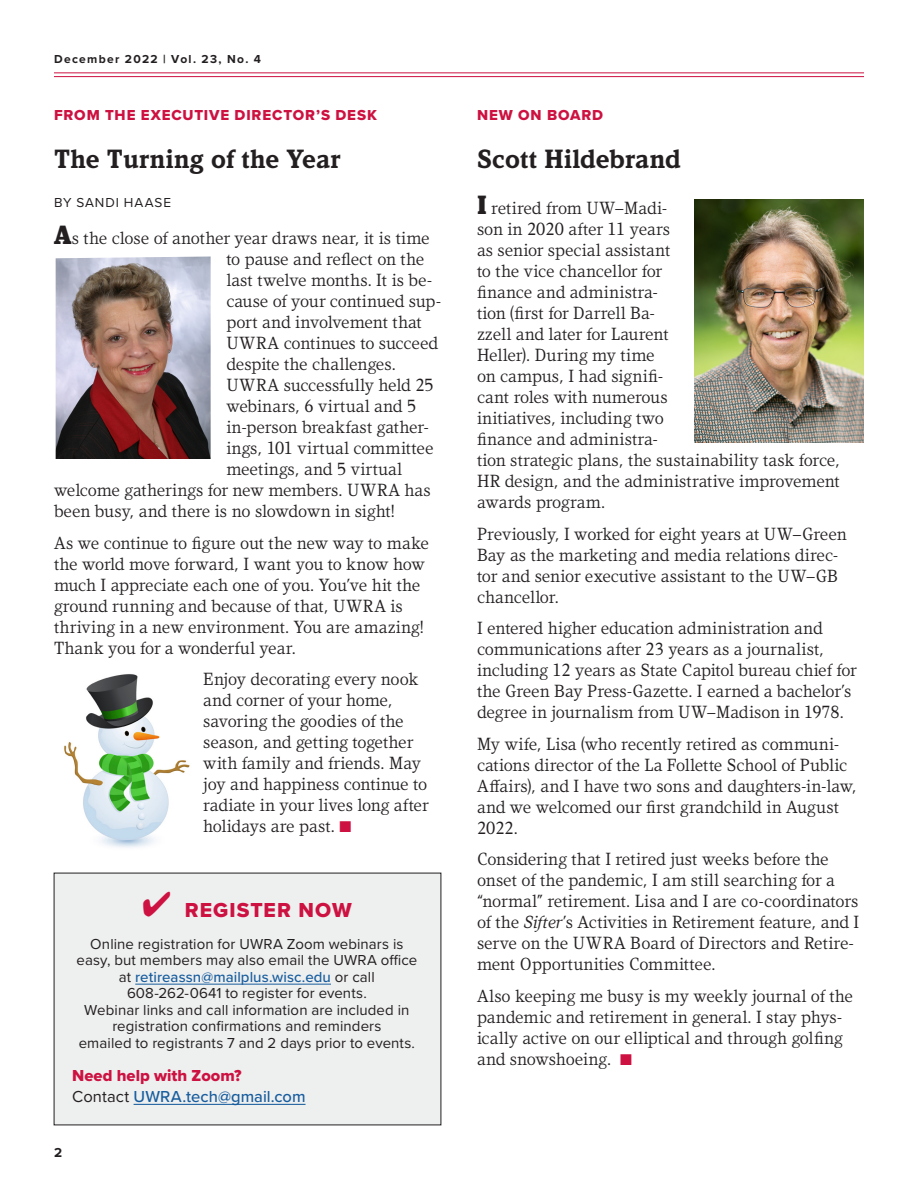
<style>
.page{position:relative;width:918px;height:1188px;background:#fff}
.page>*{position:absolute;margin:0;border:0;box-sizing:border-box;transform-origin:0 0}
.HED3-KandalBold-18-1{font:700 27px "Kandal";letter-spacing:.01em;color:#231f20}
.t1{font:21px "Proxima Nova Extrabld";letter-spacing:.05em;color:#cd1141}
.TEXTPLUS-Kandal-Book{font:18px/21px "Kandal";color:#231f20}
.TEXTPLUS-Kandal-Book-2{font:18px "Kandal";letter-spacing:.02em;color:#231f20}
.TEXTPLUS-Kandal-Book-3{font:18px "Kandal";letter-spacing:.025em;color:#231f20}
.TEXTPLUS-Kandal-Book-4{font:500 16.5px/21px "Proxima Nova";color:#175d9e}
.t2{font:15px/16.5px "Proxima Nova";letter-spacing:.005em;color:#231f20;text-align:center}
.KICKER-ProximaBlk-Re{font:15px "Proxima Nova Extrabld";letter-spacing:.06em;color:#cd1141}
.BYLINE-ProximaReg-9{font:13.5px "Proxima Nova";letter-spacing:.07em;color:#231f20}
.t3{font:700 13.5px "Proxima Nova";color:#231f20}
.t4{font:700 12px "Proxima Nova";letter-spacing:.115em;color:#231f20}
.s1{font-weight:900;font-size:27px}
.s2{color:#cd1141}
.s3{font-weight:500;color:#175d9e}
.s4{font-family:"Proxima Nova Extrabld";font-weight:400;color:#cd1141}
.s5{font-weight:400;color:#231f20}
.s6{font-style:italic}
</style>
<div class="page">
<hr style="left:54px;top:72px;width:810px;height:1px;background:#cd1141">
<hr style="left:54px;top:76px;width:810px;height:1px;background:#cd1141">
<img style="left:56px;top:257px;width:155px;height:202px">
<div style="left:54px;top:873px;width:387px;height:252px;background:#eeefef"></div>
<hr style="left:135px;top:984px;width:196px;height:1px;background:#175d9e">
<hr style="left:134px;top:1104px;width:172px;height:1px;background:#175d9e">
<img style="left:695px;top:200px;width:169px;height:242px">
<img style="left:64px;top:674px;width:126px;height:174px">
<p class="t4" style="left:54px;top:51px;width:209px">December 2022 | Vol. 23, No. 4</p>
<p class="KICKER-ProximaBlk-Re" style="left:54px;top:104px;width:324px">FROM THE EXECUTIVE DIRECTOR’S DESK</p>
<p class="HED3-KandalBold-18-1" style="left:54px;top:144px;width:288px">The Turning of the Year</p>
<p class="BYLINE-ProximaReg-9" style="left:54px;top:192px;width:119px">BY SANDI HAASE</p>
<p class="TEXTPLUS-Kandal-Book" style="left:54px;top:228px;width:377px"><span class="s1">A</span>s the close of another year draws near, it is time</p>
<p class="TEXTPLUS-Kandal-Book" style="left:226px;top:249px;width:199px">to pause and reflect on the</p>
<p class="TEXTPLUS-Kandal-Book" style="left:226px;top:270px;width:207px">last twelve months. It is be-</p>
<p class="TEXTPLUS-Kandal-Book" style="left:226px;top:291px;width:216px">cause of your continued sup-</p>
<p class="TEXTPLUS-Kandal-Book" style="left:226px;top:312px;width:197px">port and involvement that</p>
<p class="TEXTPLUS-Kandal-Book" style="left:226px;top:333px;width:213px">UWRA continues to succeed</p>
<p class="TEXTPLUS-Kandal-Book" style="left:226px;top:354px;width:171px">despite the challenges.</p>
<p class="TEXTPLUS-Kandal-Book" style="left:226px;top:375px;width:209px">UWRA successfully held 25</p>
<p class="TEXTPLUS-Kandal-Book-3" style="left:226px;top:396px;width:191px">webinars, 6 virtual and 5</p>
<p class="TEXTPLUS-Kandal-Book" style="left:226px;top:417px;width:204px">in-person breakfast gather-</p>
<p class="TEXTPLUS-Kandal-Book-2" style="left:226px;top:438px;width:209px">ings, 101 virtual committee</p>
<p class="TEXTPLUS-Kandal-Book-2" style="left:226px;top:459px;width:177px">meetings, and 5 virtual</p>
<p class="TEXTPLUS-Kandal-Book" style="left:54px;top:480px;width:378px">welcome gatherings for new members. UWRA has</p>
<p class="TEXTPLUS-Kandal-Book" style="left:54px;top:501px;width:342px">been busy, and there is no slowdown in sight!</p>
<p class="TEXTPLUS-Kandal-Book" style="left:54px;top:532px;width:377px">As we continue to figure out the new way to make the world move forward, I want you to know how much I appreciate each one of you. You’ve hit the ground running and because of that, UWRA is thriving in a new environment. You are amazing!<br>Thank you for a wonderful year.</p>
<p class="TEXTPLUS-Kandal-Book" style="left:203px;top:669px;width:227px">Enjoy decorating every nook and corner of your home, savoring the goodies of the season, and getting together with family and friends. May joy and happiness continue to radiate in your lives long after holidays are past. <span class="s2">■</span></p>
<p class="t1" style="left:142px;top:895px;width:211px">✔ REGISTER NOW</p>
<p class="t2" style="left:76px;top:935px;width:342px">Online registration for UWRA Zoom webinars is easy, but members may also email the UWRA office at <span class="s3">retireassn@mailplus.wisc.edu</span> or call 608-262-0641 to register for events.</p>
<p class="t2" style="left:84px;top:1001px;width:327px">Webinar links and call information are included in registration confirmations and reminders</p>
<p class="t2" style="left:79px;top:1034px;width:338px">emailed to registrants 7 and 2 days prior to events.</p>
<p class="TEXTPLUS-Kandal-Book-4" style="left:72px;top:1064px;width:235px"><span class="s4">Need help with Zoom?<br></span><span class="s5">Contact</span> UWRA.tech@gmail.com</p>
<p class="t3" style="left:54px;top:1142px;width:10px">2</p>
<p class="KICKER-ProximaBlk-Re" style="left:477px;top:104px;width:128px">NEW ON BOARD</p>
<p class="HED3-KandalBold-18-1" style="left:477px;top:144px;width:205px">Scott Hildebrand</p>
<p class="TEXTPLUS-Kandal-Book" style="left:477px;top:198px;width:364px"><span class="s1">I</span> retired from UW–Madi-<br>son in 2020 after 11 years<br>as senior special assistant<br>to the vice chancellor for<br>finance and administra-<br>tion (first for Darrell Ba-<br>zzell and later for Laurent<br>Heller). During my time<br>on campus, I had signifi-<br>cant roles with numerous<br>initiatives, including two<br>finance and administra-<br>tion strategic plans, the sustainability task force,<br>HR design, and the administrative improvement awards program.</p>
<p class="TEXTPLUS-Kandal-Book" style="left:477px;top:523px;width:371px">Previously, I worked for eight years at UW–Green Bay as the marketing and media relations direc&shy;tor and senior executive assistant to the UW–GB chancellor.</p>
<p class="TEXTPLUS-Kandal-Book" style="left:477px;top:618px;width:381px">I entered higher education administration and communications after 23 years as a journalist, including 12 years as State Capitol bureau chief for the Green Bay Press-Gazette. I earned a bachelor’s degree in journalism from UW–Madison in 1978.</p>
<p class="TEXTPLUS-Kandal-Book" style="left:477px;top:733px;width:381px">My wife, Lisa (who recently retired as communi&shy;cations director of the La Follette School of Public Affairs), and I have two sons and daughters-in-law, and we welcomed our first grandchild in August 2022.</p>
<p class="TEXTPLUS-Kandal-Book" style="left:477px;top:849px;width:384px">Considering that I retired just weeks before the onset of the pandemic, I am still searching for a “normal” retirement. Lisa and I are co-coordinators of the <span class="s6">Sifter</span>’s Activities in Retirement feature, and I serve on the UWRA Board of Directors and Retire&shy;ment Opportunities Committee.</p>
<p class="TEXTPLUS-Kandal-Book" style="left:477px;top:985px;width:378px">Also keeping me busy is my weekly journal of the pandemic and retirement in general. I stay phys&shy;ically active on our elliptical and through golfing and snowshoeing. <span class="s2">■</span></p>
</div>
